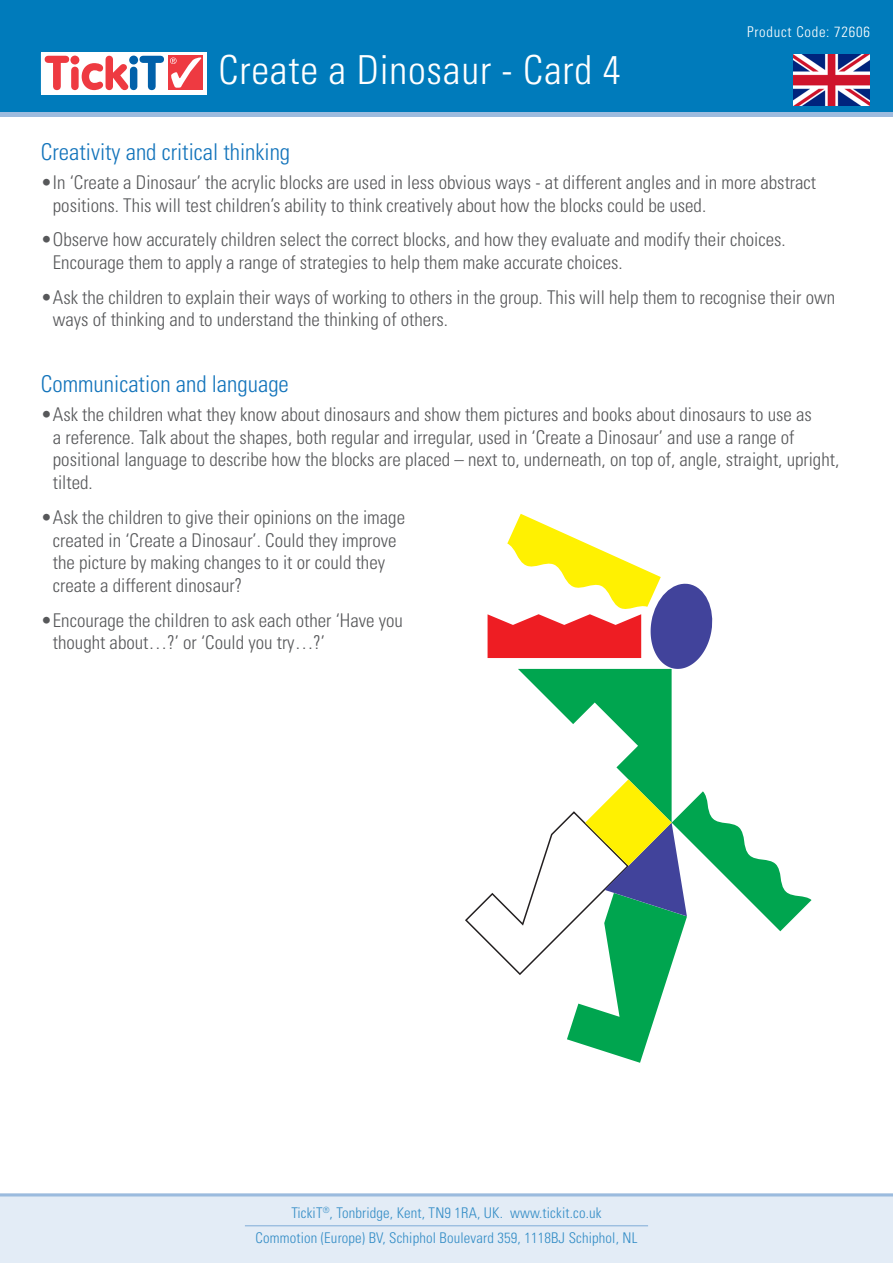
<style>
.page{position:relative;width:893px;height:1263px;background:#fff}
.page>*{position:absolute;margin:0;border:0;box-sizing:border-box;transform-origin:0 0}
.t1{font:300 condensed 39.9px "Univers LT Std";letter-spacing:.02em;color:#fff}
.t2{font:300 condensed 23.1px "Univers LT Std";color:#1374bb}
.t3{font:300 condensed 18.9px/22.6px "Univers LT Std";color:#57585a}
.t4{font:300 condensed 14.7px "Univers LT Std";letter-spacing:.01em;color:#348dc6}
.t5{font:300 condensed 14.7px "Univers LT Std";letter-spacing:.05em;color:#fff}
</style>
<div class="page">
<div style="left:0;top:0;width:893px;height:117px;background:linear-gradient(to right,#9dbbde,#9dbbde)"></div>
<div style="left:0;top:0;width:893px;height:111px;background:#007bbb"></div>
<div style="left:41px;top:52px;width:165px;height:42px;background:#fff"></div>
<div style="left:168px;top:55px;width:35px;height:35px;background:#ee3a41"></div>
<svg style="left:45px;top:56px;width:119px;height:34px"></svg>
<svg style="left:170px;top:57px;width:31px;height:31px"></svg>
<div style="left:0;top:1196px;width:893px;height:67px;background:#e3ecf6"></div>
<hr style="left:0;top:1193px;width:893px;height:3px;background:#9bbbde">
<hr style="left:245px;top:1225px;width:403px;height:1px;background:#83aed8">
<svg style="left:465px;top:514px;width:346px;height:549px"></svg>
<img style="left:793px;top:54px;width:77px;height:51px">
<p class="t1" style="left:219px;top:46px;width:403px">Create a Dinosaur - Card 4</p>
<p class="t5" style="left:747px;top:23px;width:124px">Product Code: 72606</p>
<p class="t2" style="left:41px;top:138px;width:251px">Creativity and critical thinking</p>
<p class="t3" style="left:53px;top:171px;width:765px;text-indent:-12px">•In ‘Create a Dinosaur’ the acrylic blocks are used in less obvious ways - at different angles and in more abstract positions. This will test children’s ability to think creatively about how the blocks could be used.</p>
<p class="t3" style="left:53px;top:228px;width:734px;text-indent:-12px">•Observe how accurately children select the correct blocks, and how they evaluate and modify their choices.<br>Encourage them to apply a range of strategies to help them make accurate choices.</p>
<p class="t3" style="left:53px;top:286px;width:784px;text-indent:-12px">•Ask the children to explain their ways of working to others in the group. This will help them to recognise their own ways of thinking and to understand the thinking of others.</p>
<p class="t2" style="left:41px;top:370px;width:249px">Communication and language</p>
<p class="t3" style="left:53px;top:403px;width:788px;text-indent:-12px">•Ask the children what they know about dinosaurs and show them pictures and books about dinosaurs to use as<br>a reference. Talk about the shapes, both regular and irregular, used in ‘Create a Dinosaur’ and use a range of positional language to describe how the blocks are placed – next to, underneath, on top of, angle, straight, upright, tilted.</p>
<p class="t3" style="left:53px;top:506px;width:354px;text-indent:-12px">•Ask the children to give their opinions on the image created in ‘Create a Dinosaur’. Could they improve the picture by making changes to it or could they create a different dinosaur?</p>
<p class="t3" style="left:53px;top:609px;width:352px;text-indent:-12px">•Encourage the children to ask each other ‘Have you thought about…?’ or ‘Could you try…?’</p>
<p class="t4" style="left:291px;top:1204px;width:312px">TickiT<sup>®</sup>, Tonbridge, Kent, TN9 1RA, UK. www.tickit.co.uk</p>
<p class="t4" style="left:256px;top:1229px;width:383px">Commotion (Europe) BV, Schiphol Boulevard 359, 1118BJ Schiphol, NL</p>
</div>
